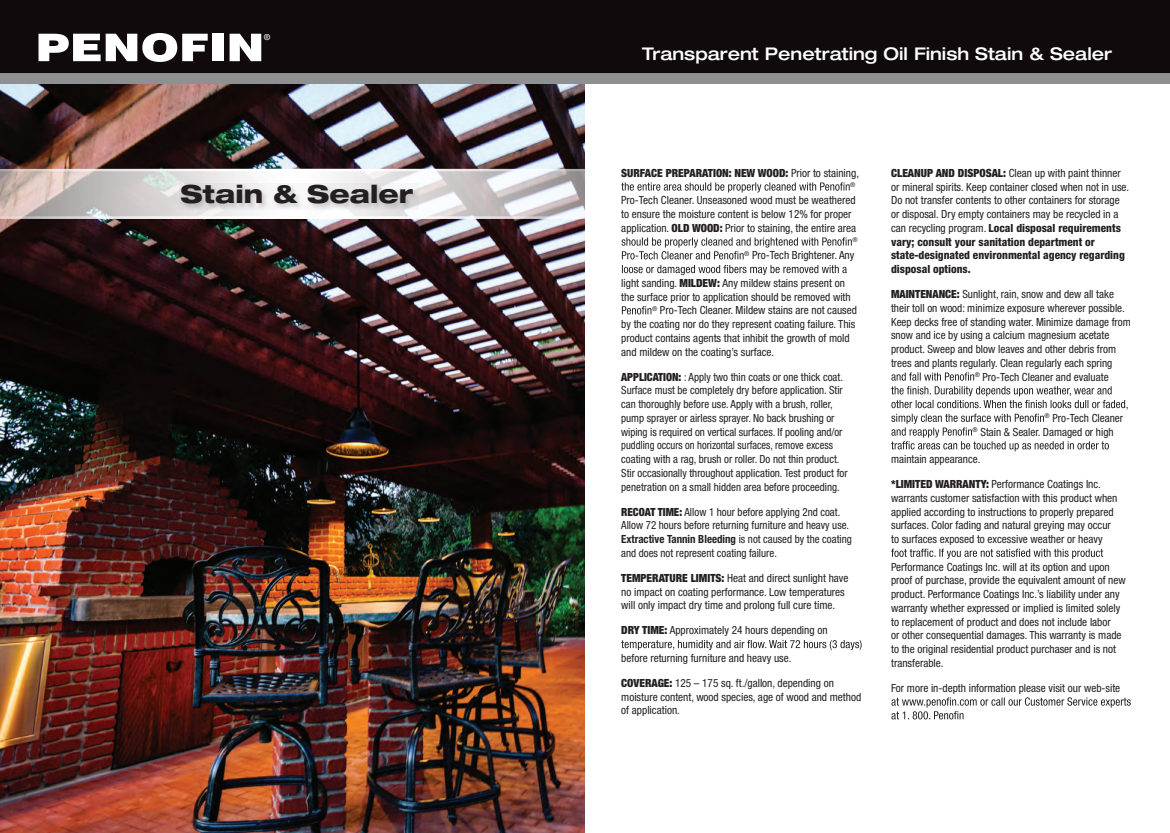
<style>
.page{position:relative;width:1170px;height:833px;background:#fff}
.page>*{position:absolute;margin:0;border:0;box-sizing:border-box;transform-origin:0 0}
.t1{font:800 expanded 25px "Helvetica Neue LT Std";color:#231f20}
.t2{font:500 expanded 17.5px "Helvetica Neue LT Std";color:#fff}
.t3{font:condensed 11.25px/13.8px "Helvetica Neue LT Std";color:#231f20}
.t4{font:900 condensed 11.25px "Helvetica Neue LT Std";color:#231f20}
.t5{font:500 8.25px "Helvetica Neue LT Std";color:#fff}
.t6{font:condensed 6.5px "Helvetica Neue LT Std";color:#231f20}
.s1{font-weight:400}
.s2{font-weight:900}
.s3{font-weight:700}
.s4{font-weight:800}
</style>
<div class="page">
<img style="left:0;top:84px;width:585px;height:748px">
<div style="left:0;top:0;width:1170px;height:73px;background:#110a0c"></div>
<div style="left:0;top:73px;width:1170px;height:11px;background:#8e9091"></div>
<svg style="left:0;top:171px;width:585px;height:45px"></svg>
<hr style="left:0;top:169px;width:589px;height:2px;background:#fff">
<hr style="left:0;top:216px;width:589px;height:3px;background:#fff">
<svg style="left:621px;top:182px;width:229px;height:10px"></svg>
<svg style="left:622px;top:237px;width:230px;height:22px"></svg>
<svg style="left:622px;top:265px;width:225px;height:10px"></svg>
<svg style="left:622px;top:306px;width:29px;height:8px"></svg>
<svg style="left:621px;top:640px;width:241px;height:10px"></svg>
<svg style="left:891px;top:372px;width:83px;height:8px"></svg>
<svg style="left:891px;top:386px;width:237px;height:65px"></svg>
<svg style="left:891px;top:548px;width:212px;height:10px"></svg>
<svg style="left:891px;top:697px;width:240px;height:22px"></svg>
<svg style="left:180px;top:184px;width:239px;height:26px"></svg>
<svg style="left:39px;top:33px;width:169px;height:29px"></svg>
<div style="left:212px;top:34px;width:11px;height:27px;background:#fff"></div>
<svg style="left:230px;top:34px;width:31px;height:27px"></svg>
<p class="t5" style="left:264px;top:33px;width:8px">®</p>
<p class="t1" style="left:181px;top:178px;width:234px">Stain &amp; Sealer</p>
<p class="t2" style="left:642px;top:43px;width:472px">Transparent Penetrating Oil Finish Stain &amp; Sealer</p>
<p class="t4" style="left:621px;top:166px;width:239px">SURFACE PREPARATION: NEW WOOD: <span class="s1">Prior to staining,</span></p>
<p class="t6" style="left:850px;top:181px;width:7px">®</p>
<p class="t3" style="left:621px;top:193px;width:236px">Pro-Tech Cleaner. Unseasoned wood must be weathered to ensure the moisture content is below 12% for proper application. <span class="s2">OLD WOOD:</span> Prior to staining, the entire area</p>
<p class="t6" style="left:852px;top:236px;width:7px">®</p>
<p class="t3" style="left:744px;top:248px;width:112px"><sup>®</sup> Pro-Tech Brightener. Any</p>
<p class="t3" style="left:621px;top:276px;width:225px">light sanding. <span class="s2">MILDEW:</span> Any mildew stains present on</p>
<p class="t3" style="left:621px;top:289px;width:231px">the surface prior to application should be removed with</p>
<p class="t3" style="left:652px;top:303px;width:207px"><sup>®</sup> Pro-Tech Cleaner. Mildew stains are not caused</p>
<p class="t3" style="left:621px;top:317px;width:236px">by the coating nor do they represent coating failure. This</p>
<p class="t3" style="left:621px;top:331px;width:230px">product contains agents that inhibit the growth of mold</p>
<p class="t3" style="left:621px;top:344px;width:155px">and mildew on the coating’s surface.</p>
<p class="t3" style="left:621px;top:369px;width:228px"><span class="s2">APPLICATION:</span> : Apply two thin coats or one thick coat.<br>Surface must be completely dry before application. Stir can thoroughly before use. Apply with a brush, roller, pump sprayer or airless sprayer. No back brushing or wiping is required on vertical surfaces. If pooling and/or puddling occurs on horizontal surfaces, remove excess coating with a rag, brush or roller. Do not thin product.<br>Stir occasionally throughout application. Test product for penetration on a small hidden area before proceeding.</p>
<p class="t3" style="left:621px;top:504px;width:232px"><span class="s2">RECOAT TIME:</span> Allow 1 hour before applying 2nd coat.<br>Allow 72 hours before returning furniture and heavy use.<br><span class="s3">Extractive Tannin Bleeding</span> is not caused by the coating and does not represent coating failure.</p>
<p class="t3" style="left:621px;top:571px;width:229px"><span class="s2">TEMPERATURE LIMITS:</span> Heat and direct sunlight have no impact on coating performance. Low temperatures will only impact dry time and prolong full cure time.</p>
<p class="t3" style="left:621px;top:623px;width:208px"><span class="s2">DRY TIME:</span> Approximately 24 hours depending on</p>
<p class="t3" style="left:621px;top:651px;width:172px">before returning furniture and heavy use.</p>
<p class="t3" style="left:621px;top:675px;width:242px"><span class="s2">COVERAGE:</span> 125 – 175 sq. ft./gallon, depending on moisture content, wood species, age of wood and method of application.</p>
<p class="t3" style="left:891px;top:166px;width:240px"><span class="s2">CLEANUP AND DISPOSAL:</span> Clean up with paint thinner or mineral spirits. Keep container closed when not in use.<br>Do not transfer contents to other containers for storage or disposal. Dry empty containers may be recycled in a can recycling program. <span class="s4">Local disposal requirements vary; consult your sanitation department or state-designated environmental agency regarding disposal options.</span></p>
<p class="t3" style="left:891px;top:287px;width:224px"><span class="s2">MAINTENANCE:</span> Sunlight, rain, snow and dew all take</p>
<p class="t3" style="left:891px;top:301px;width:235px">their toll on wood: minimize exposure wherever possible.</p>
<p class="t3" style="left:891px;top:314px;width:241px">Keep decks free of standing water. Minimize damage from</p>
<p class="t3" style="left:891px;top:328px;width:220px">snow and ice by using a calcium magnesium acetate</p>
<p class="t3" style="left:891px;top:342px;width:226px">product. Sweep and blow leaves and other debris from</p>
<p class="t3" style="left:891px;top:356px;width:223px">trees and plants regularly. Clean regularly each spring</p>
<p class="t3" style="left:975px;top:369px;width:135px"><sup>®</sup> Pro-Tech Cleaner and evaluate</p>
<p class="t3" style="left:973px;top:411px;width:152px;text-indent:72px"><sup>®</sup> Pro-Tech Cleaner <sup>®</sup> Stain &amp; Sealer. Damaged or high</p>
<p class="t3" style="left:891px;top:452px;width:91px">maintain appearance.</p>
<p class="t3" style="left:891px;top:477px;width:228px"><span class="s2">*LIMITED WARRANTY:</span> Performance Coatings Inc. warrants customer satisfaction with this product when applied according to instructions to properly prepared surfaces. Color fading and natural greying may occur to surfaces exposed to excessive weather or heavy</p>
<p class="t3" style="left:891px;top:559px;width:236px">Performance Coatings Inc. will at its option and upon proof of purchase, provide the equivalent amount of new product. Performance Coatings Inc.’s liability under any warranty whether expressed or implied is limited solely to replacement of product and does not include labor<br>or other consequential damages. This warranty is made to the original residential product purchaser and is not transferable.</p>
<p class="t3" style="left:891px;top:680px;width:231px">For more in-depth information please visit our web-site</p>
</div>
